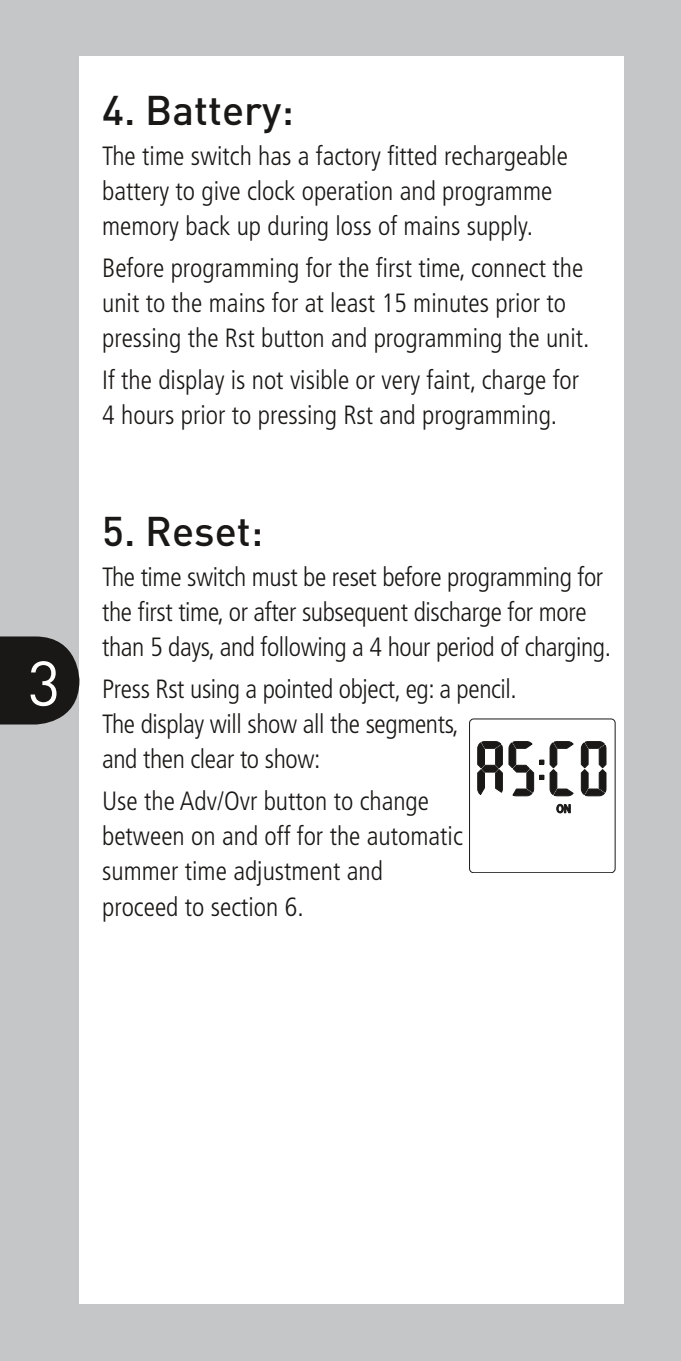
<style>
.page{position:relative;width:681px;height:1361px;background:#fff}
.page>*{position:absolute;margin:0;border:0;box-sizing:border-box;transform-origin:0 0}
.t1{font:62px "DIN";color:#fff}
.t2{font:500 40.8px "DIN";color:#1a1817}
.t3{font:300 condensed 26.4px/35.2px "Frutiger LT";color:#1a1817}
</style>
<div class="page">
<svg style="left:680px;top:0;width:1px;height:1361px"></svg>
<div style="left:0;top:0;width:680px;height:1361px;background:#c5c6c8"></div>
<div style="left:79px;top:57px;width:545px;height:1247px;background:#fff"></div>
<svg style="left:0;top:636px;width:79px;height:89px;background:#2d2c2b"></svg>
<svg style="left:469px;top:719px;width:146px;height:154px"></svg>
<h1 class="t1" style="left:28px;top:645px;width:34px">3</h1>
<h2 class="t2" style="left:102px;top:84px;width:193px">4. Battery:</h2>
<p class="t3" style="left:102px;top:138px;width:467px">The time switch has a factory fitted rechargeable battery to give clock operation and programme memory back up during loss of mains supply.</p>
<p class="t3" style="left:102px;top:250px;width:488px">Before programming for the first time, connect the unit to the mains for at least 15 minutes prior to pressing the Rst button and programming the unit.</p>
<p class="t3" style="left:102px;top:362px;width:478px">If the display is not visible or very faint, charge for<br>4 hours prior to pressing Rst and programming.</p>
<h2 class="t2" style="left:102px;top:505px;width:162px">5. Reset:</h2>
<p class="t3" style="left:102px;top:559px;width:510px">The time switch must be reset before programming for the first time, or after subsequent discharge for more than 5 days, and following a 4 hour period of charging.</p>
<p class="t3" style="left:102px;top:671px;width:416px">Press Rst using a pointed object, eg: a pencil.<br>The display will show all the segments,<br>and then clear to show:</p>
<p class="t3" style="left:102px;top:783px;width:362px">Use the Adv/Ovr button to change between on and off for the automatic summer time adjustment and proceed to section 6.</p>
</div>
